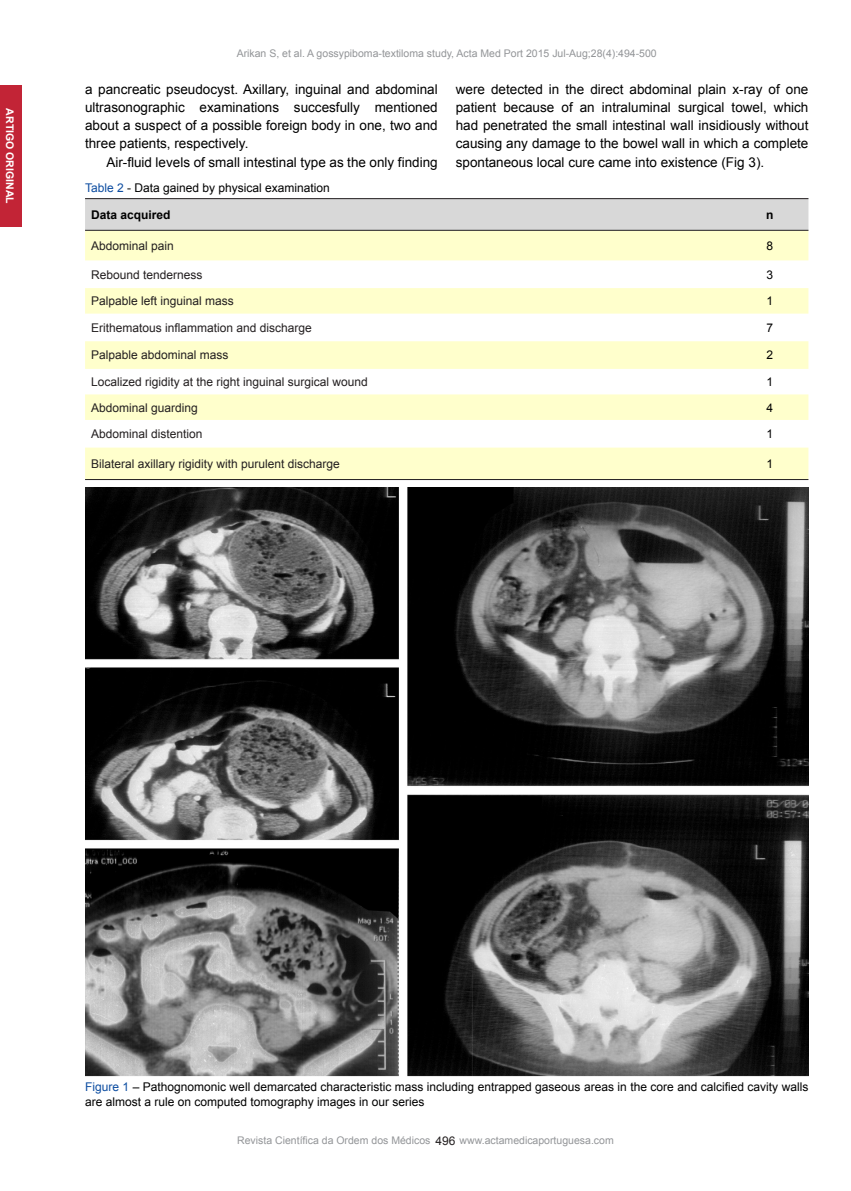
<style>
.page{position:relative;width:851px;height:1191px;background:#fff}
.page>*{position:absolute;margin:0;border:0;box-sizing:border-box;transform-origin:0 0}
.Normal_wrd_1{font:13.5px/18px "Arial";color:#000;text-align:justify}
.Normal_wrd_3{font:12px "Arial";color:#231f20}
.Normal_wrd_2{font:12px/15px "Arial";color:#000}
.Normal_wrd_2-2{font:700 12px "Arial";color:#000}
.t1{font:10.5px "Arial";color:#939598}
.t2{font:700 10.5px "Arial";color:#fff}
.s1{color:#0d4da1}
</style>
<div class="page">
<div style="left:0;top:85px;width:21px;height:142px;background:#c22436"></div>
<div style="left:85px;top:199px;width:723px;height:31px;background:#d8d8d8"></div>
<svg style="left:85px;top:231px;width:723px;height:248px;fill:#ffc"></svg>
<img style="left:85px;top:487px;width:723px;height:589px">
<hr style="left:85px;top:198px;width:723px;height:1px;background:#231f20">
<hr style="left:85px;top:230px;width:723px;height:1px;background:#231f20">
<hr style="left:85px;top:479px;width:723px;height:1px;background:#231f20">
<p class="t2" style="left:17px;top:108px;width:97px;rotate:90deg">ARTIGO ORIGINAL</p>
<p class="t1" style="left:237px;top:46px;width:422px">Arikan S, et al. A gossypiboma-textiloma study, Acta Med Port 2015 Jul-Aug;28(4):494-500</p>
<p class="Normal_wrd_1" style="left:85px;top:81px;width:354px">a pancreatic pseudocyst. Axillary, inguinal and abdominal ultrasonographic examinations succesfully mentioned about a suspect of a possible foreign body in one, two and three patients, respectively.</p>
<p class="Normal_wrd_1" style="left:106px;top:153px;width:333px">Air-fluid levels of small intestinal type as the only finding</p>
<p class="Normal_wrd_1" style="left:456px;top:81px;width:354px">were detected in the direct abdominal plain x-ray of one patient because of an intraluminal surgical towel, which had penetrated the small intestinal wall insidiously without causing any damage to the bowel wall in which a complete spontaneous local cure came into existence (Fig 3).</p>
<p class="Normal_wrd_2" style="left:85px;top:181px;width:246px"><span class="s1">Table 2</span> - Data gained by physical examination</p>
<p class="Normal_wrd_2-2" style="left:91px;top:206px;width:81px">Data acquired</p>
<p class="Normal_wrd_2-2" style="left:766px;top:206px;width:9px">n</p>
<p class="Normal_wrd_3" style="left:91px;top:237px;width:84px">Abdominal pain</p>
<p class="Normal_wrd_2" style="left:766px;top:238px;width:8px">8</p>
<p class="Normal_wrd_3" style="left:91px;top:266px;width:113px">Rebound tenderness</p>
<p class="Normal_wrd_2" style="left:766px;top:267px;width:8px">3</p>
<p class="Normal_wrd_3" style="left:91px;top:293px;width:144px">Palpable left inguinal mass</p>
<p class="Normal_wrd_2" style="left:766px;top:293px;width:8px">1</p>
<p class="Normal_wrd_3" style="left:91px;top:319px;width:222px">Erithematous inflammation and discharge</p>
<p class="Normal_wrd_2" style="left:766px;top:320px;width:8px">7</p>
<p class="Normal_wrd_3" style="left:91px;top:347px;width:139px">Palpable abdominal mass</p>
<p class="Normal_wrd_2" style="left:766px;top:348px;width:8px">2</p>
<p class="Normal_wrd_3" style="left:91px;top:373px;width:278px">Localized rigidity at the right inguinal surgical wound</p>
<p class="Normal_wrd_2" style="left:766px;top:374px;width:8px">1</p>
<p class="Normal_wrd_3" style="left:91px;top:399px;width:108px">Abdominal guarding</p>
<p class="Normal_wrd_2" style="left:766px;top:400px;width:8px">4</p>
<p class="Normal_wrd_3" style="left:91px;top:426px;width:113px">Abdominal distention</p>
<p class="Normal_wrd_2" style="left:766px;top:426px;width:8px">1</p>
<p class="Normal_wrd_3" style="left:91px;top:455px;width:250px">Bilateral axillary rigidity with purulent discharge</p>
<p class="Normal_wrd_2" style="left:766px;top:456px;width:8px">1</p>
<p class="Normal_wrd_2" style="left:85px;top:1079px;width:725px"><span class="s1">Figure 1</span> – Pathognomonic well demarcated characteristic mass including entrapped gaseous areas in the core and calcified cavity walls are almost a rule on computed tomography images in our series</p>
<p class="Normal_wrd_3" style="left:435px;top:1132px;width:22px">496</p>
<p class="t1" style="left:237px;top:1133px;width:195px">Revista Científica da Ordem dos Médicos</p>
<p class="t1" style="left:459px;top:1133px;width:156px">www.actamedicaportuguesa.com</p>
</div>
